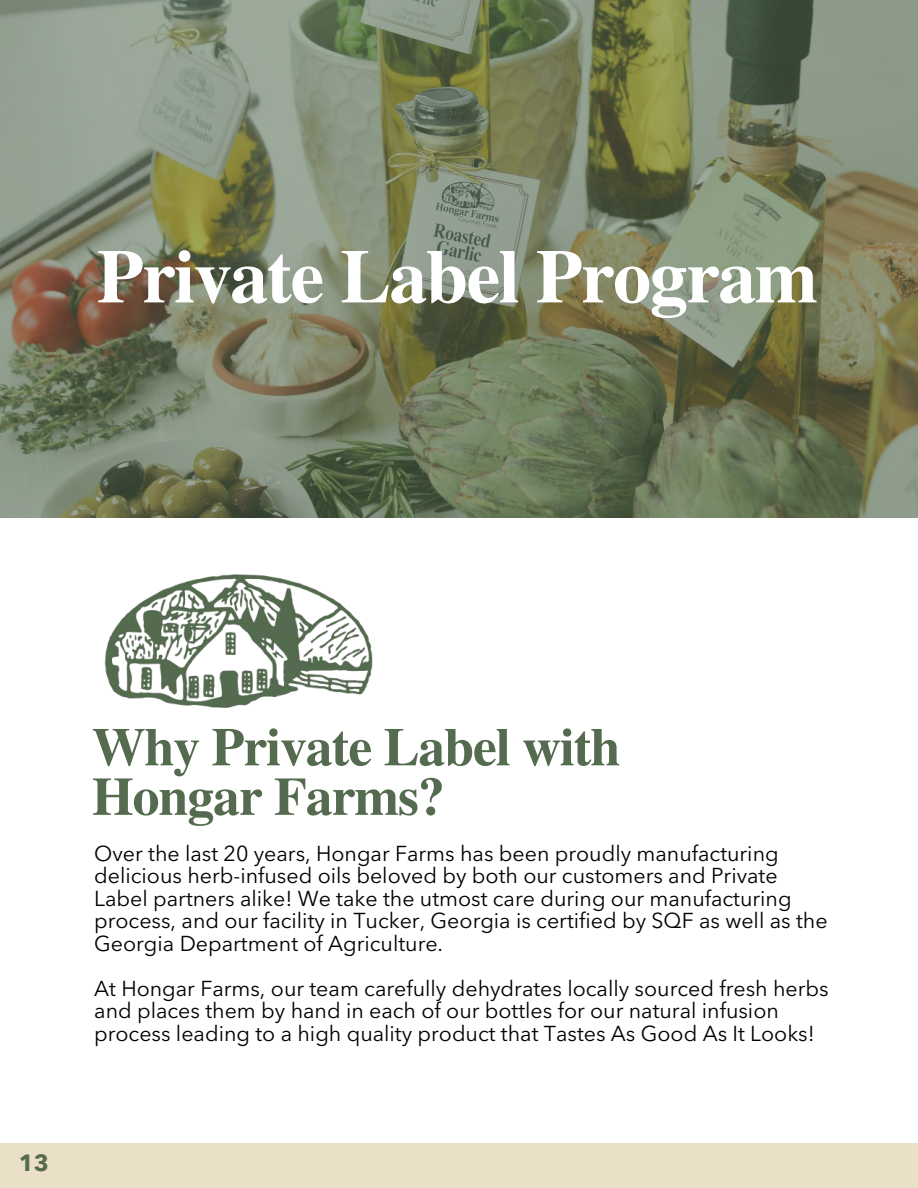
<style>
.page{position:relative;width:918px;height:1188px;background:#fff}
.page>*{position:absolute;margin:0;border:0;box-sizing:border-box;transform-origin:0 0}
.t1{font:700 76.05px "Te X Gyre Termes";letter-spacing:-.02em;color:#fff}
.t2{font:700 53.7px/49.5px "Te X Gyre Termes";letter-spacing:-.02em;color:#556b4f}
.t3{font:700 23.25px "Avenir Next LT Pro";color:#556b4f}
.t4{font:21.45px/22.5px "Avenir Next LT Pro";color:#000}
</style>
<div class="page">
<img style="left:104px;top:574px;width:269px;height:134px">
<img style="left:0;top:0;width:918px;height:517px">
<div style="left:0;top:1143px;width:918px;height:45px;background:#eadfc7"></div>
<h1 class="t1" style="left:97px;top:217px;width:723px">Private Label Program</h1>
<p class="t3" style="left:19px;top:1153px;width:32px">13</p>
<h2 class="t2" style="left:92px;top:720px;width:530px">Why Private Label with<br>Hongar Farms?</h2>
<p class="t4" style="left:94px;top:844px;width:735px">Over the last 20 years, Hongar Farms has been proudly manufacturing delicious herb-infused oils beloved by both our customers and Private Label partners alike! We take the utmost care during our manufacturing process, and our facility in Tucker, Georgia is certified by SQF as well as the Georgia Department of Agriculture.</p>
<p class="t4" style="left:94px;top:979px;width:736px">At Hongar Farms, our team carefully dehydrates locally sourced fresh herbs and places them by hand in each of our bottles for our natural infusion process leading to a high quality product that Tastes As Good As It Looks!</p>
</div>
